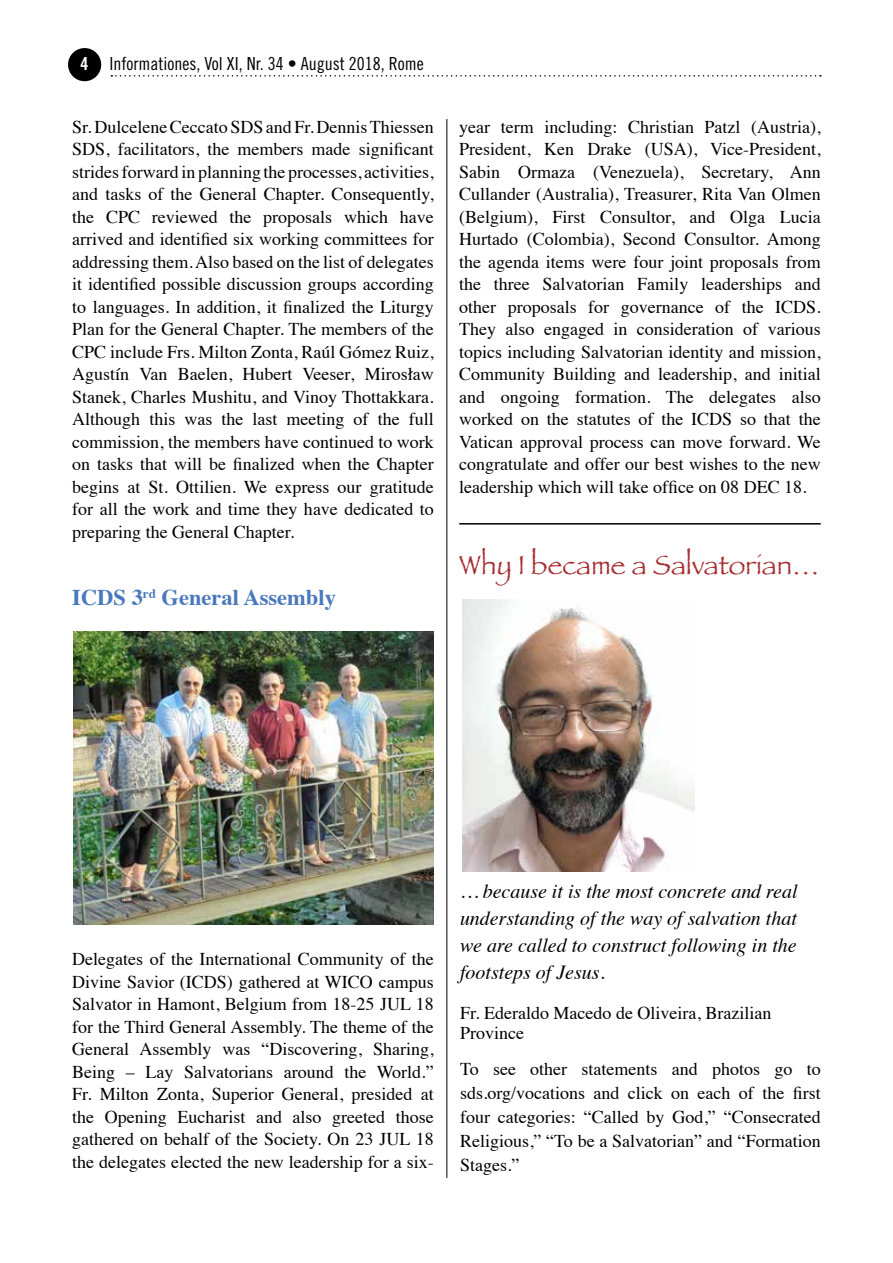
<style>
.page{position:relative;width:893px;height:1263px;background:#fff}
.page>*{position:absolute;margin:0;border:0;box-sizing:border-box;transform-origin:0 0}
.t1{font:27.75px "Papyrus";color:#a72c31}
.t2{font:700 22.5px "Times";color:#4978bc}
.t3{font:italic 19.95px/27px "Times";color:#000;text-align:justify}
.t4{font:18px/22.5px "Times";color:#000;text-align:justify}
.t5{font:18px "Trade Gothic Cond Eighteen";color:#000}
.s1{font-family:"Trade Gothic Bold Cond Twenty";color:#fff}
</style>
<div class="page">
<svg style="left:111px;top:75px;width:710px;height:2px"></svg>
<div style="left:68px;top:48px;width:33px;height:33px;background:#000;border-radius:50%"></div>
<hr style="left:446px;top:119px;width:1px;height:1059px;background:#000">
<img style="left:73px;top:631px;width:361px;height:294px">
<img style="left:462px;top:599px;width:232px;height:273px">
<hr style="left:459px;top:523px;width:362px;height:1px;background:#000">
<p class="t5" style="left:80px;top:53px;width:345px"><span class="s1">4</span> Informationes, Vol XI, Nr. 34 • August 2018, Rome</p>
<p class="t4" style="left:72px;top:114px;width:363px">Sr. Dulcelene Ceccato SDS and Fr. Dennis Thiessen SDS, facilitators, the members made significant strides forward in planning the processes, activities, and tasks of the General Chapter. Consequently, the CPC reviewed the proposals which have arrived and identified six working committees for addressing them. Also based on the list of delegates it identified possible discussion groups according to languages. In addition, it finalized the Liturgy Plan for the General Chapter. The members of the CPC include Frs. Milton Zonta, Raúl Gómez Ruiz, Agustín Van Baelen, Hubert Veeser, Mirosław Stanek, Charles Mushitu, and Vinoy Thottakkara.<br>Although this was the last meeting of the full commission, the members have continued to work on tasks that will be finalized when the Chapter begins at St. Ottilien. We express our gratitude for all the work and time they have dedicated to preparing the General Chapter.</p>
<p class="t2" style="left:72px;top:576px;width:265px">ICDS 3<sup>rd</sup> General Assembly</p>
<p class="t4" style="left:459px;top:114px;width:363px">year term including: Christian Patzl (Austria), President, Ken Drake (USA), Vice-President, Sabin Ormaza (Venezuela), Secretary, Ann Cullander (Australia), Treasurer, Rita Van Olmen (Belgium), First Consultor, and Olga Lucia Hurtado (Colombia), Second Consultor. Among the agenda items were four joint proposals from the three Salvatorian Family leaderships and other proposals for governance of the ICDS.<br>They also engaged in consideration of various topics including Salvatorian identity and mission, Community Building and leadership, and initial and ongoing formation. The delegates also worked on the statutes of the ICDS so that the Vatican approval process can move forward. We congratulate and offer our best wishes to the new leadership which will take office on 08 DEC 18.</p>
<h1 class="t1" style="left:459px;top:548px;width:362px">Why I became a Salvatorian…</h1>
<p class="t4" style="left:72px;top:946px;width:363px">Delegates of the International Community of the Divine Savior (ICDS) gathered at WICO campus Salvator in Hamont, Belgium from 18-25 JUL 18 for the Third General Assembly. The theme of the General Assembly was “Discovering, Sharing, Being – Lay Salvatorians around the World.” Fr. Milton Zonta, Superior General, presided at the Opening Eucharist and also greeted those gathered on behalf of the Society. On 23 JUL 18 the delegates elected the new leadership for a six-</p>
<p class="t3" style="left:460px;top:876px;width:339px">… because it is the most concrete and real understanding of the way of salvation that we are called to construct following in the footsteps of Jesus.</p>
<p class="t4" style="left:460px;top:1002px;width:313px;line-height:19.5px">Fr. Ederaldo Macedo de Oliveira, Brazilian<br>Province</p>
<p class="t4" style="left:460px;top:1055px;width:362px;line-height:24px">To see other statements and photos go to sds.org/vocations and click on each of the first four categories: “Called by God,” “Consecrated Religious,” “To be a Salvatorian” and “Formation Stages.”</p>
</div>
